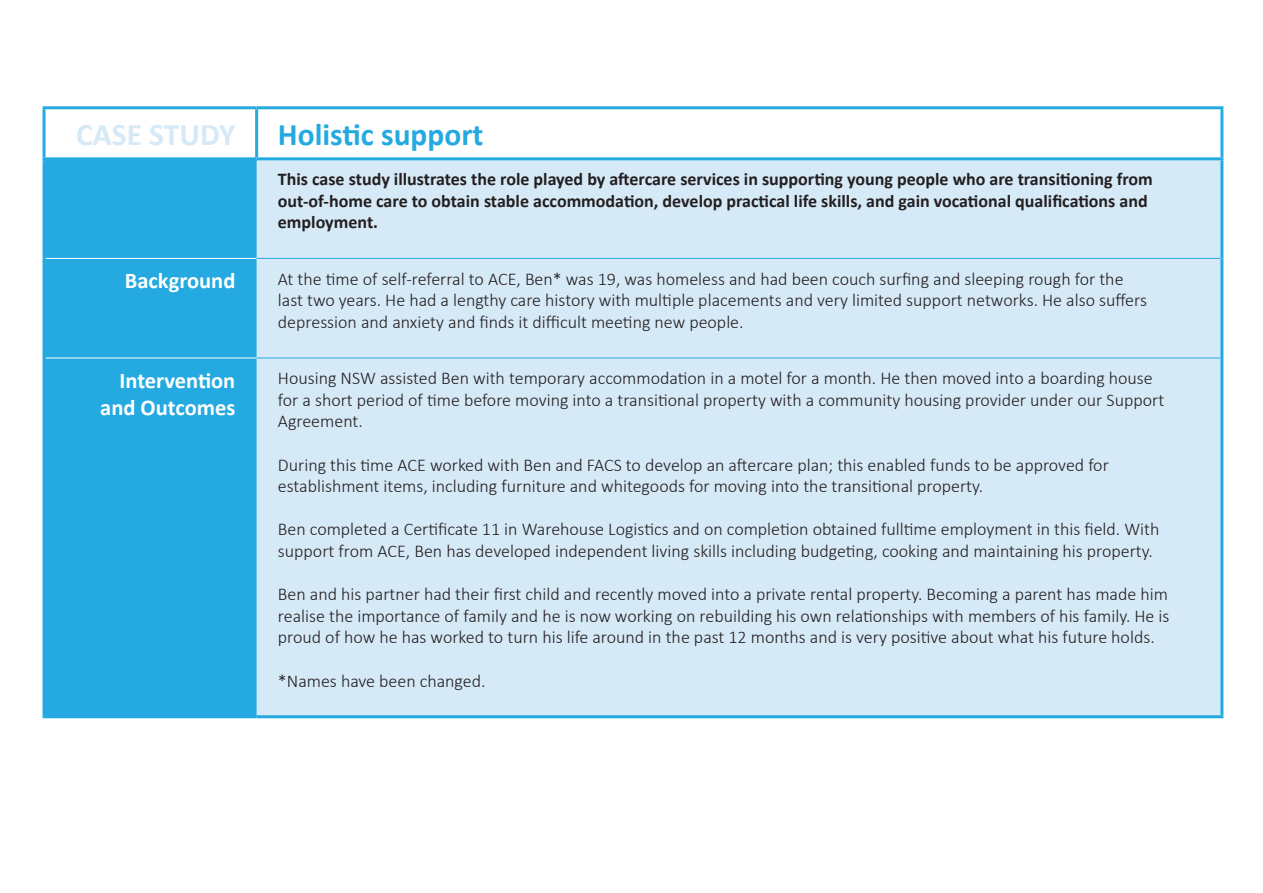
<style>
.page{position:relative;width:1263px;height:893px;background:#fff}
.page>*{position:absolute;margin:0;border:0;box-sizing:border-box;transform-origin:0 0}
.t1{font:700 31.5px "Calibri";color:#24aae1}
.t2{font:700 31.5px "Calibri";color:#d6e9f7}
.t3{font:700 22.5px/27px "Calibri";color:#fff;text-align:right}
.t4{font:300 18px/21.6px "Calibri";color:#231f20}
.t5{font:700 18px/21.6px "Calibri";color:#231f20}
</style>
<div class="page">
<div style="left:44px;top:159px;width:213px;height:99px;background:#24aae1"></div>
<div style="left:257px;top:160px;width:963px;height:555px;background:#d6e9f7"></div>
<div style="left:46px;top:259px;width:211px;height:456px;background:#24aae1"></div>
<hr style="left:257px;top:258px;width:963px;height:1px;background:#24aae1">
<hr style="left:257px;top:358px;width:963px;height:1px;background:#24aae1">
<hr style="left:46px;top:358px;width:211px;height:1px;background:#fff">
<hr style="left:43px;top:160px;width:3px;height:98px;background:#24aae1">
<hr style="left:1220px;top:160px;width:3px;height:98px;background:#24aae1">
<hr style="left:43px;top:258px;width:3px;height:100px;background:#24aae1">
<hr style="left:1220px;top:258px;width:3px;height:100px;background:#24aae1">
<hr style="left:43px;top:358px;width:3px;height:357px;background:#24aae1">
<hr style="left:1220px;top:358px;width:3px;height:357px;background:#24aae1">
<hr style="left:43px;top:106px;width:214px;height:3px;background:#24aae1">
<hr style="left:43px;top:109px;width:3px;height:48px;background:#24aae1">
<hr style="left:257px;top:106px;width:966px;height:3px;background:#24aae1">
<hr style="left:255px;top:109px;width:3px;height:48px;background:#24aae1">
<hr style="left:1220px;top:109px;width:3px;height:48px;background:#24aae1">
<hr style="left:43px;top:157px;width:214px;height:3px;background:#24aae1">
<hr style="left:257px;top:157px;width:966px;height:3px;background:#24aae1">
<hr style="left:43px;top:715px;width:214px;height:3px;background:#24aae1">
<hr style="left:257px;top:715px;width:966px;height:3px;background:#24aae1">
<h1 class="t2" style="left:76px;top:115px;width:161px">CASE STUDY</h1>
<h1 class="t1" style="left:278px;top:115px;width:207px">Holistic support</h1>
<p class="t5" style="left:278px;top:168px;width:876px">This case study illustrates the role played by aftercare services in supporting young people who are transitioning from out-of-home care to obtain stable accommodation, develop practical life skills, and gain vocational qualifications and employment.</p>
<p class="t3" style="left:125px;top:267px;width:112px">Background</p>
<p class="t4" style="left:278px;top:267px;width:870px">At the time of self-referral to ACE, Ben* was 19, was homeless and had been couch surfing and sleeping rough for the last two years. He had a lengthy care history with multiple placements and very limited support networks. He also suffers depression and anxiety and finds it difficult meeting new people.</p>
<p class="t3" style="left:100px;top:367px;width:137px">Intervention and Outcomes</p>
<p class="t4" style="left:278px;top:367px;width:888px">Housing NSW assisted Ben with temporary accommodation in a motel for a month. He then moved into a boarding house for a short period of time before moving into a transitional property with a community housing provider under our Support<br>Agreement.</p>
<p class="t4" style="left:278px;top:453px;width:832px">During this time ACE worked with Ben and FACS to develop an aftercare plan; this enabled funds to be approved for establishment items, including furniture and whitegoods for moving into the transitional property.</p>
<p class="t4" style="left:278px;top:518px;width:883px">Ben completed a Certificate 11 in Warehouse Logistics and on completion obtained fulltime employment in this field. With support from ACE, Ben has developed independent living skills including budgeting, cooking and maintaining his property.</p>
<p class="t4" style="left:278px;top:583px;width:893px;text-align:justify">Ben and his partner had their first child and recently moved into a private rental property. Becoming a parent has made him realise the importance of family and he is now working on rebuilding his own relationships with members of his family. He is proud of how he has worked to turn his life around in the past 12 months and is very positive about what his future holds.</p>
<p class="t4" style="left:278px;top:669px;width:209px">*Names have been changed.</p>
</div>
